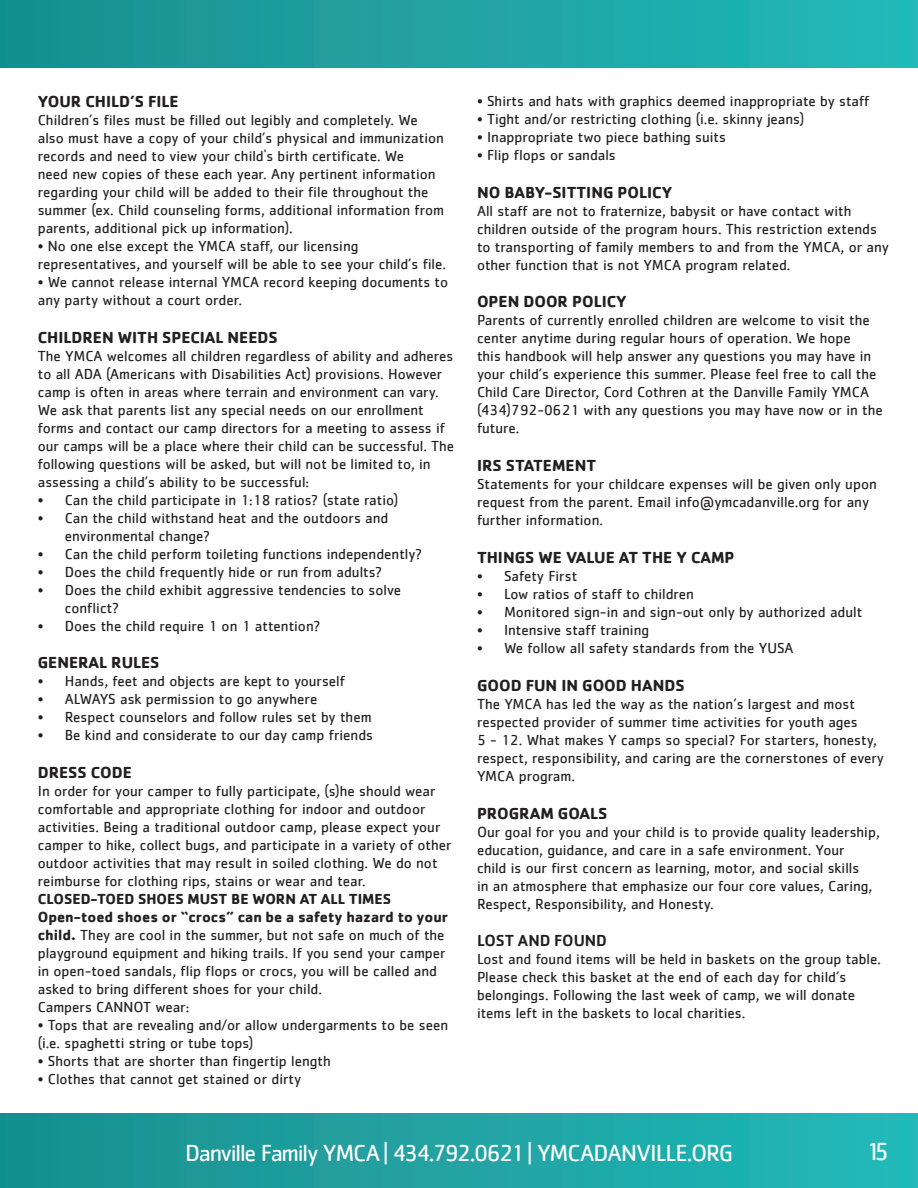
<style>
.page{position:relative;width:918px;height:1188px;background:#fff}
.page>*{position:absolute;margin:0;border:0;box-sizing:border-box;transform-origin:0 0}
.t1{font:25.5px "Cachet";color:#fff}
.t2{font:24px "Cachet";letter-spacing:-.05em;color:#fff}
.t3{font:700 16.5px "Cachet";color:#231f20}
.t4{font:500 16.5px "Cachet";color:#231f20}
.t5{font:15px/18px "Cachet";color:#231f20}
.t6{font:700 15px "Cachet";color:#231f20}
.s1{font-weight:700}
</style>
<div class="page">
<div style="left:0;top:0;width:918px;height:68px;background:linear-gradient(to right,#1a8e8e,#23b9b9)"></div>
<div style="left:0;top:1114px;width:918px;height:74px;background:linear-gradient(to right,#1a8e8e,#23b9b9)"></div>
<p class="t3" style="left:38px;top:91px;width:142px">YOUR CHILD’S FILE</p>
<p class="t5" style="left:38px;top:111px;width:408px">Children’s files must be filled out legibly and completely. We also must have a copy of your child’s physical and immunization records and need to view your child's birth certificate. We<br>need new copies of these each year. Any pertinent information regarding your child will be added to their file throughout the summer (ex. Child counseling forms, additional information from parents, additional pick up information).</p>
<p class="t5" style="left:38px;top:237px;width:410px">• No one else except the YMCA staff, our licensing representatives, and yourself will be able to see your child’s file.</p>
<p class="t5" style="left:38px;top:273px;width:412px">• We cannot release internal YMCA record keeping documents to any party without a court order.</p>
<p class="t3" style="left:38px;top:326px;width:241px">CHILDREN WITH SPECIAL NEEDS</p>
<p class="t5" style="left:38px;top:346px;width:418px">The YMCA welcomes all children regardless of ability and adheres to all ADA (Americans with Disabilities Act) provisions. However camp is often in areas where terrain and environment can vary.<br>We ask that parents list any special needs on our enrollment forms and contact our camp directors for a meeting to assess if our camps will be a place where their child can be successful. The following questions will be asked, but will not be limited to, in assessing a child’s ability to be successful:</p>
<p class="t5" style="left:38px;top:490px;width:362px">• Can the child participate in 1:18 ratios? (state ratio)</p>
<p class="t5" style="left:65px;top:508px;width:325px;text-indent:-27px">• Can the child withstand heat and the outdoors and environmental change?</p>
<p class="t5" style="left:38px;top:544px;width:386px">• Can the child perform toileting functions independently?</p>
<p class="t5" style="left:38px;top:562px;width:346px">• Does the child frequently hide or run from adults?</p>
<p class="t5" style="left:65px;top:580px;width:338px;text-indent:-27px">• Does the child exhibit aggressive tendencies to solve conflict?</p>
<p class="t5" style="left:38px;top:616px;width:284px">• Does the child require 1 on 1 attention?</p>
<p class="t3" style="left:38px;top:652px;width:123px">GENERAL RULES</p>
<p class="t5" style="left:38px;top:672px;width:309px">• Hands, feet and objects are kept to yourself</p>
<p class="t5" style="left:38px;top:690px;width:281px">• ALWAYS ask permission to go anywhere</p>
<p class="t5" style="left:38px;top:708px;width:335px">• Respect counselors and follow rules set by them</p>
<p class="t5" style="left:38px;top:726px;width:337px">• Be kind and considerate to our day camp friends</p>
<p class="t3" style="left:38px;top:762px;width:96px">DRESS CODE</p>
<p class="t5" style="left:38px;top:782px;width:415px">In order for your camper to fully participate, (s)he should wear comfortable and appropriate clothing for indoor and outdoor activities. Being a traditional outdoor camp, please expect your camper to hike, collect bugs, and participate in a variety of other outdoor activities that may result in soiled clothing. We do not reimburse for clothing rips, stains or wear and tear.</p>
<p class="t6" style="left:38px;top:890px;width:355px">CLOSED-TOED SHOES MUST BE WORN AT ALL TIMES</p>
<p class="t5" style="left:38px;top:908px;width:412px"><span class="s1">Open-toed shoes or “crocs” can be a safety hazard to your child.</span> They are cool in the summer, but not safe on much of the playground equipment and hiking trails. If you send your camper in open-toed sandals, flip flops or crocs, you will be called and asked to bring different shoes for your child.</p>
<p class="t5" style="left:38px;top:998px;width:153px">Campers CANNOT wear:</p>
<p class="t5" style="left:38px;top:1016px;width:412px">• Tops that are revealing and/or allow undergarments to be seen (i.e. spaghetti string or tube tops)</p>
<p class="t5" style="left:38px;top:1052px;width:295px">• Shorts that are shorter than fingertip length</p>
<p class="t5" style="left:38px;top:1070px;width:265px">• Clothes that cannot get stained or dirty</p>
<p class="t5" style="left:477px;top:92px;width:394px">• Shirts and hats with graphics deemed inappropriate by staff</p>
<p class="t5" style="left:477px;top:110px;width:329px">• Tight and/or restricting clothing (i.e. skinny jeans)</p>
<p class="t5" style="left:477px;top:128px;width:250px">• Inappropriate two piece bathing suits</p>
<p class="t5" style="left:477px;top:146px;width:140px">• Flip flops or sandals</p>
<p class="t3" style="left:477px;top:181px;width:197px">NO BABY-SITTING POLICY</p>
<p class="t5" style="left:477px;top:201px;width:413px">All staff are not to fraternize, babysit or have contact with children outside of the program hours. This restriction extends to transporting of family members to and from the YMCA, or any other function that is not YMCA program related.</p>
<p class="t3" style="left:477px;top:291px;width:151px">OPEN DOOR POLICY</p>
<p class="t5" style="left:477px;top:311px;width:407px">Parents of currently enrolled children are welcome to visit the center anytime during regular hours of operation. We hope<br>this handbook will help answer any questions you may have in your child’s experience this summer. Please feel free to call the Child Care Director, Cord Cothren at the Danville Family YMCA (434)792-0621 with any questions you may have now or in the future.</p>
<p class="t3" style="left:477px;top:455px;width:121px">IRS STATEMENT</p>
<p class="t5" style="left:477px;top:475px;width:401px">Statements for your childcare expenses will be given only upon request from the parent. Email info@ymcadanville.org for any further information.</p>
<p class="t3" style="left:477px;top:547px;width:259px">THINGS WE VALUE AT THE Y CAMP</p>
<p class="t5" style="left:477px;top:567px;width:102px">• Safety First</p>
<p class="t5" style="left:477px;top:585px;width:219px">• Low ratios of staff to children</p>
<p class="t5" style="left:477px;top:603px;width:387px">• Monitored sign-in and sign-out only by authorized adult</p>
<p class="t5" style="left:477px;top:621px;width:174px">• Intensive staff training</p>
<p class="t5" style="left:477px;top:639px;width:318px">• We follow all safety standards from the YUSA</p>
<p class="t3" style="left:477px;top:675px;width:209px">GOOD FUN IN GOOD HANDS</p>
<p class="t5" style="left:477px;top:695px;width:408px">The YMCA has led the way as the nation’s largest and most respected provider of summer time activities for youth ages<br>5 - 12. What makes Y camps so special? For starters, honesty, respect, responsibility, and caring are the cornerstones of every YMCA program.</p>
<p class="t3" style="left:477px;top:802px;width:132px">PROGRAM GOALS</p>
<p class="t5" style="left:477px;top:822px;width:404px">Our goal for you and your child is to provide quality leadership, education, guidance, and care in a safe environment. Your<br>child is our first concern as learning, motor, and social skills<br>in an atmosphere that emphasize our four core values, Caring, Respect, Responsibility, and Honesty.</p>
<p class="t4" style="left:477px;top:931px;width:132px">LOST AND FOUND</p>
<p class="t5" style="left:477px;top:950px;width:406px">Lost and found items will be held in baskets on the group table.<br>Please check this basket at the end of each day for child’s belongings. Following the last week of camp, we will donate items left in the baskets to local charities.</p>
<h2 class="t2" style="left:185px;top:1139px;width:549px">Danville Family YMCA | 434.792.0621 | YMCADANVILLE.ORG</h2>
<h1 class="t1" style="left:866px;top:1137px;width:25px">15</h1>
</div>
